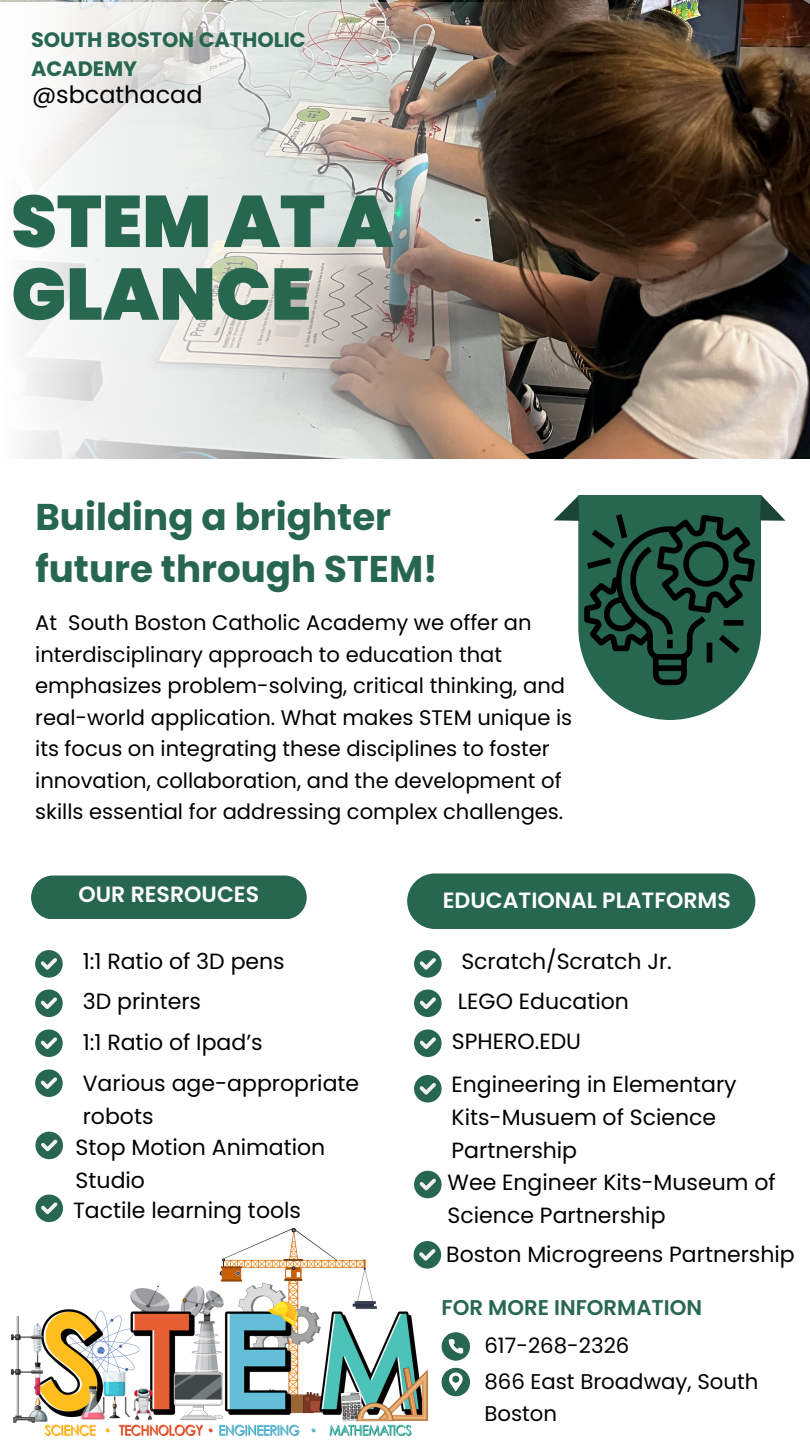
<style>
.page{position:relative;width:810px;height:1440px;background:#fff}
.page>*{position:absolute;margin:0;border:0;box-sizing:border-box;transform-origin:0 0}
.t1{font:900 72.8px/72.8px "Poppins";color:#27674f}
.t2{font:700 37.2px/51.8px "Poppins";color:#27674f}
.t3{font:23.9px "Poppins";color:#000}
.t4{font:600 22.1px "Poppins";color:#fff}
.t5{font:22px/33px "Poppins";color:#000}
.t6{font:21.3px/31.9px "Poppins";color:#000}
.t7{font:600 21.3px "Poppins";color:#27674f}
.t8{font:21.1px/31.5px "Poppins";color:#000}
.t9{font:700 20.9px/28.5px "Poppins";color:#27674f}
</style>
<div class="page">
<svg style="left:35px;top:950px;width:28px;height:28px"></svg>
<svg style="left:414px;top:950px;width:28px;height:28px"></svg>
<svg style="left:35px;top:989px;width:28px;height:28px"></svg>
<svg style="left:414px;top:989px;width:28px;height:28px"></svg>
<svg style="left:35px;top:1029px;width:28px;height:28px"></svg>
<svg style="left:414px;top:1029px;width:28px;height:28px"></svg>
<svg style="left:35px;top:1069px;width:28px;height:28px"></svg>
<svg style="left:414px;top:1075px;width:28px;height:28px"></svg>
<img style="left:0;top:0;width:810px;height:459px">
<div style="left:31px;top:876px;width:276px;height:43px;background:#27674f;border-radius:22px"></div>
<div style="left:407px;top:873px;width:348px;height:56px;background:#27674f;border-radius:28px"></div>
<svg style="left:442px;top:1332px;width:28px;height:29px"></svg>
<svg style="left:442px;top:1368px;width:28px;height:28px"></svg>
<svg style="left:0;top:2px;width:533px;height:457px"></svg>
<svg style="left:554px;top:495px;width:232px;height:225px"></svg>
<svg style="left:35px;top:1132px;width:28px;height:27px"></svg>
<img style="left:11px;top:1228px;width:417px;height:208px">
<svg style="left:414px;top:1171px;width:28px;height:27px"></svg>
<svg style="left:35px;top:1195px;width:28px;height:27px"></svg>
<svg style="left:414px;top:1241px;width:27px;height:28px"></svg>
<h3 class="t9" style="left:31px;top:26px;width:276px">SOUTH BOSTON CATHOLIC<br>ACADEMY</h3>
<p class="t3" style="left:32px;top:78px;width:172px">@sbcathacad</p>
<p class="t1" style="left:11px;top:185px;width:384px">STEM AT A<br>GLANCE</p>
<h1 class="t2" style="left:35px;top:491px;width:404px">Building a brighter future through STEM!</h1>
<h6 class="t8" style="left:35px;top:607px;width:539px">At South Boston Catholic Academy we offer an interdisciplinary approach to education that emphasizes problem-solving, critical thinking, and real-world application. What makes STEM unique is its focus on integrating these disciplines to foster innovation, collaboration, and the development of skills essential for addressing complex challenges.</h6>
<h5 class="t4" style="left:79px;top:879px;width:182px">OUR RESROUCES</h5>
<h2 class="t4" style="left:443px;top:885px;width:290px">EDUCATIONAL PLATFORMS</h2>
<h3 class="t5" style="left:83px;top:945px;width:204px">1:1 Ratio of 3D pens</h3>
<p class="t5" style="left:461px;top:945px;width:212px">Scratch/Scratch Jr.</p>
<p class="t5" style="left:83px;top:985px;width:120px">3D printers</p>
<h5 class="t5" style="left:458px;top:985px;width:173px">LEGO Education</h5>
<p class="t5" style="left:83px;top:1026px;width:181px">1:1 Ratio of Ipad’s</p>
<p class="t5" style="left:452px;top:1025px;width:131px">SPHERO.EDU</p>
<h5 class="t5" style="left:83px;top:1067px;width:278px">Various age-appropriate robots</h5>
<h5 class="t5" style="left:452px;top:1068px;width:287px">Engineering in Elementary<br>Kits-Musuem of Science<br>Partnership</h5>
<p class="t5" style="left:448px;top:1166px;width:330px">Wee Engineer Kits-Museum of</p>
<p class="t5" style="left:76px;top:1131px;width:251px">Stop Motion Animation<br>Studio</p>
<h5 class="t5" style="left:73px;top:1194px;width:230px">Tactile learning tools</h5>
<p class="t5" style="left:448px;top:1199px;width:219px">Science Partnership</p>
<p class="t5" style="left:446px;top:1238px;width:350px">Boston Microgreens Partnership</p>
<p class="t7" style="left:442px;top:1292px;width:262px">FOR MORE INFORMATION</p>
<h5 class="t6" style="left:484px;top:1330px;width:147px">617-268-2326</h5>
<p class="t6" style="left:484px;top:1365px;width:276px">866 East Broadway, South<br>Boston</p>
</div>
